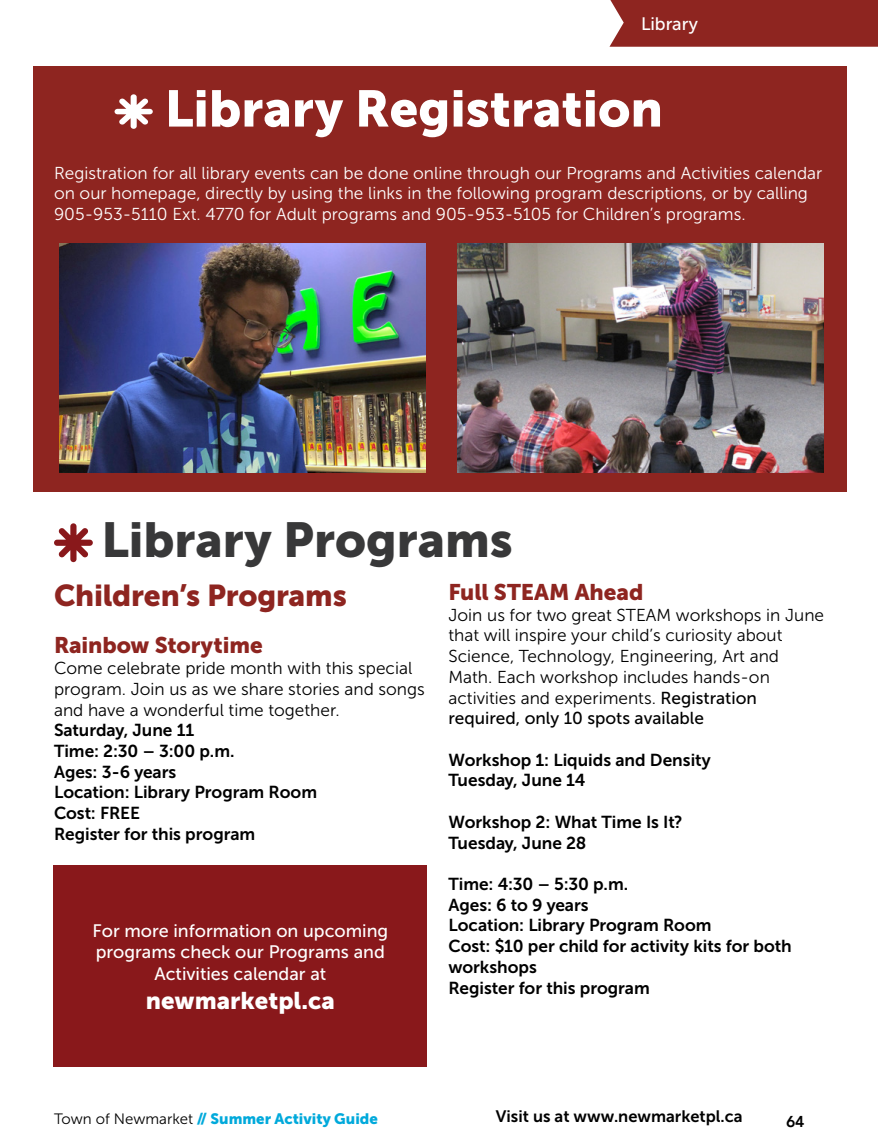
<style>
.page{position:relative;width:878px;height:1148px;background:#fff}
.page>*{position:absolute;margin:0;border:0;box-sizing:border-box;transform-origin:0 0}
.t1{font:51px "Museo Sans 900";color:#fff}
.t2{font:48.75px "Museo Sans 900";color:#383839}
.t3{font:30px "Museo Sans 900";letter-spacing:-.005em;color:#8e2520}
.t4{font:24px "Museo Sans 900";color:#fff}
.t5{font:22.5px "Museo Sans 900";letter-spacing:-.005em;color:#8e2520}
.t6{font:18px/21.6px "Museo Sans 500";color:#fff;text-align:center}
.t7{font:17.25px/20.7px "Museo Sans 700";color:#000}
.t8{font:17.25px/20.7px "Museo Sans 300";color:#000}
.t9{font:17.25px/20.7px "Museo Sans 300";color:#fff}
.t10{font:17.25px "Museo Sans 500";color:#000}
.t11{font:16.5px "Museo Sans 700";color:#000}
.t12{font:800 15.75px "Avenir";color:#000}
.t13{font:15px "Museo Sans 900";color:#01a9db}
.s1{font-family:"Museo Sans 500"}
.s2{font-family:"Museo Sans 300";color:#000}
</style>
<div class="page">
<div style="left:33px;top:67px;width:813px;height:425px;background:#8e2520"></div>
<svg style="left:114px;top:94px;width:39px;height:35px"></svg>
<div style="left:609px;top:0;width:269px;height:47px;background:#8e2520"></div>
<img style="left:457px;top:244px;width:367px;height:229px">
<img style="left:59px;top:244px;width:366px;height:229px">
<svg style="left:54px;top:523px;width:39px;height:39px"></svg>
<div style="left:54px;top:865px;width:373px;height:201px;background:#89181b"></div>
<p class="t6" style="left:641px;top:13px;width:59px">Library</p>
<h1 class="t1" style="left:165px;top:80px;width:499px">Library Registration</h1>
<p class="t9" style="left:54px;top:162px;width:769px">Registration for all library events can be done online through our Programs and Activities calendar on our homepage, directly by using the links in the following program descriptions, or by calling<br>905-953-5110 Ext. 4770 for Adult programs and 905-953-5105 for Children’s programs.</p>
<h2 class="t2" style="left:101px;top:512px;width:413px">Library Programs</h2>
<h3 class="t3" style="left:54px;top:578px;width:294px">Children’s Programs</h3>
<h3 class="t5" style="left:54px;top:632px;width:210px">Rainbow Storytime</h3>
<p class="t8" style="left:54px;top:658px;width:372px">Come celebrate pride month with this special program. Join us as we share stories and songs and have a wonderful time together.</p>
<p class="t7" style="left:54px;top:720px;width:264px">Saturday, June 11<br>Time: 2:30 – 3:00 p.m.<br>Ages: 3-6 years<br>Location: Library Program Room<br>Cost: FREE<br>Register for this program</p>
<h3 class="t5" style="left:448px;top:579px;width:196px">Full STEAM Ahead</h3>
<p class="t8" style="left:448px;top:604px;width:377px">Join us for two great STEAM workshops in June that will inspire your child’s curiosity about Science, Technology, Engineering, Art and Math. Each workshop includes hands-on activities and experiments. <span class="s1">Registration</span></p>
<p class="t10" style="left:448px;top:709px;width:257px">required, only 10 spots available</p>
<p class="t7" style="left:448px;top:749px;width:264px">Workshop 1: Liquids and Density<br>Tuesday, June 14</p>
<p class="t7" style="left:448px;top:811px;width:235px">Workshop 2: What Time Is It?<br>Tuesday, June 28</p>
<p class="t7" style="left:448px;top:873px;width:344px">Time: 4:30 – 5:30 p.m.<br>Ages: 6 to 9 years<br>Location: Library Program Room<br>Cost: $10 per child for activity kits for both workshops<br>Register for this program</p>
<p class="t6" style="left:92px;top:919px;width:297px">For more information on upcoming programs check our Programs and<br>Activities calendar at</p>
<h3 class="t4" style="left:146px;top:986px;width:190px">newmarketpl.ca</h3>
<p class="t13" style="left:54px;top:1110px;width:325px"><span class="s2">Town of Newmarket</span> // Summer Activity Guide</p>
<p class="t11" style="left:496px;top:1106px;width:248px">Visit us at www.newmarketpl.ca</p>
<p class="t12" style="left:786px;top:1108px;width:20px">64</p>
</div>
